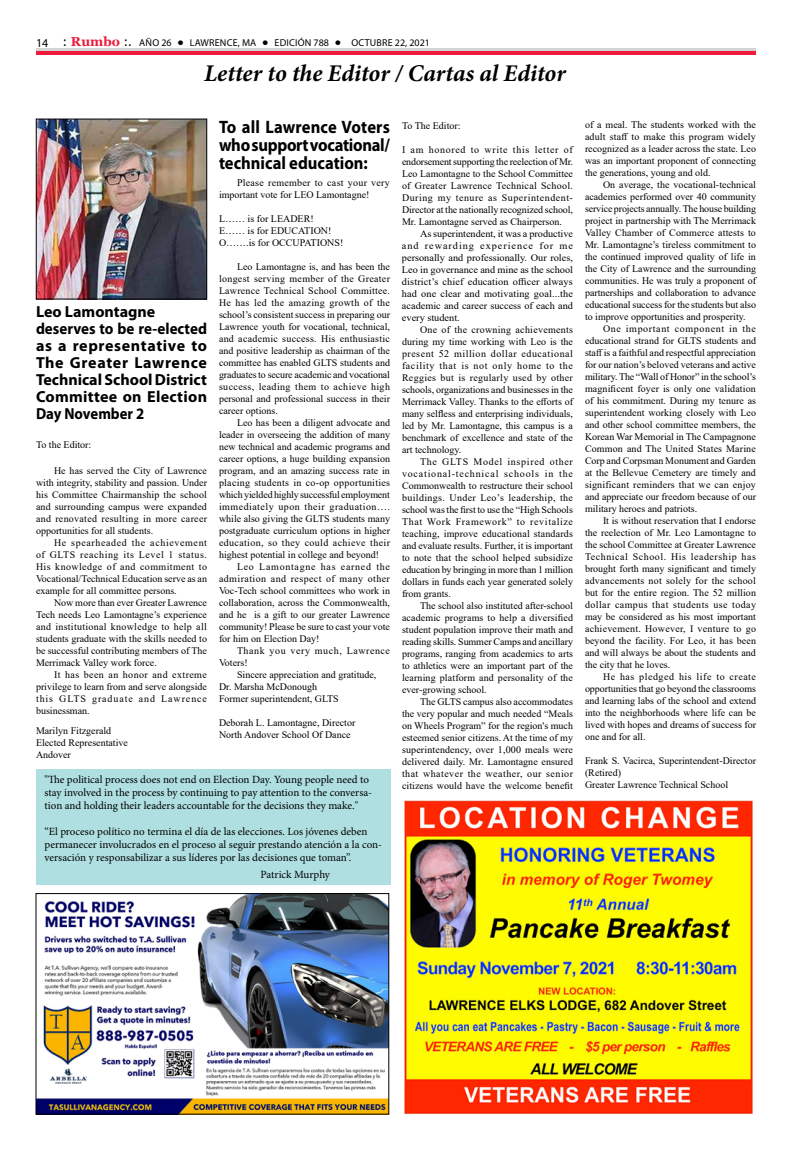
<style>
.page{position:relative;width:792px;height:1152px;background:#fff}
.page>*{position:absolute;margin:0;border:0;box-sizing:border-box;transform-origin:0 0}
.t1{font:italic 700 24px "Minion Pro";letter-spacing:-.005em;color:#000}
.t2{font:700 18px/18px "Myriad Pro";color:#000;text-align:justify;scale:.92 1}
.t3{font:700 16px/17px "Myriad Pro";letter-spacing:.005em;color:#000}
.t4{font:11px/13px "Minion Pro";color:#000}
.t5{font:10px/12px "Times New Roman";color:#000;text-align:justify}
.t6{font:10px "Myriad Pro";letter-spacing:.02em;color:#000}
.t7{font:10px/12px "Times New Roman";letter-spacing:.055em;color:#000}
.s1{font-size:12px}
.s2{font-family:"Tahoma";font-size:12px}
.s3{font-family:"Georgia";font-weight:700;font-size:13px;color:#ed1a3b}
.s4{font-family:"Tahoma";font-weight:700;color:#fff}
</style>
<div class="page">
<div style="left:36px;top:50px;width:720px;height:5px;background:#ed1a3b"></div>
<hr style="left:36px;top:48px;width:720px;height:2px;background:#d1d3d4">
<img style="left:404px;top:800px;width:349px;height:315px">
<img style="left:38px;top:121px;width:167px;height:176px">
<div style="left:36px;top:119px;width:171px;height:180px;border:1px solid #000"></div>
<img style="left:38px;top:895px;width:349px;height:218px">
<div style="left:36px;top:893px;width:353px;height:222px;border:1px solid #000"></div>
<div style="left:36px;top:769px;width:355px;height:116px;background:#afdfe1"></div>
<p class="t6" style="left:36px;top:36px;width:395px"><span class="s1">14</span> <span class="s2">:</span> <span class="s3">Rumbo</span> <span class="s2">:.</span> AÑO 26 <span class="s4">•</span> LAWRENCE, MA <span class="s4">•</span> EDICIÓN 788 <span class="s4">•</span> OCTUBRE 22, 2021</p>
<h1 class="t1" style="left:204px;top:57px;width:363px">Letter to the Editor / Cartas al Editor</h1>
<h2 class="t2" style="left:219px;top:117px;width:187px">To all Lawrence Voters who support vocational/ technical education:</h2>
<p class="t5" style="left:219px;top:176px;width:172px;text-indent:18px">Please remember to cast your very important vote for LEO Lamontagne!</p>
<p class="t5" style="left:219px;top:212px;width:126px;text-align:left">L…… is for LEADER!<br>E…… is for EDUCATION!<br>O…….is for OCCUPATIONS!</p>
<p class="t5" style="left:219px;top:260px;width:173px;text-indent:18px">Leo Lamontagne is, and has been the longest serving member of the Greater Lawrence Technical School Committee.<br>He has led the amazing growth of the school’s consistent success in preparing our Lawrence youth for vocational, technical, and academic success. His enthusiastic and positive leadership as chairman of the committee has enabled GLTS students and graduates to secure academic and vocational success, leading them to achieve high personal and professional success in their career options.</p>
<p class="t5" style="left:219px;top:416px;width:173px;text-indent:18px">Leo has been a diligent advocate and leader in overseeing the addition of many new technical and academic programs and career options, a huge building expansion program, and an amazing success rate in placing students in co-op opportunities which yielded highly successful employment immediately upon their graduation…. while also giving the GLTS students many postgraduate curriculum options in higher education, so they could achieve their highest potential in college and beyond!</p>
<p class="t5" style="left:219px;top:560px;width:172px;text-indent:18px">Leo Lamontagne has earned the admiration and respect of many other Voc-Tech school committees who work in collaboration, across the Commonwealth, and he is a gift to our greater Lawrence community! Please be sure to cast your vote for him on Election Day!</p>
<p class="t7" style="left:219px;top:644px;width:173px;text-indent:18px">Thank you very much, Lawrence<br>Voters!</p>
<p class="t5" style="left:219px;top:668px;width:159px;text-align:left;text-indent:18px">Sincere appreciation and gratitude,<br>Dr. Marsha McDonough<br>Former superintendent, GLTS</p>
<p class="t5" style="left:219px;top:716px;width:138px">Deborah L. Lamontagne, Director<br>North Andover School Of Dance</p>
<p class="t5" style="left:402px;top:120px;width:60px">To The Editor:</p>
<p class="t5" style="left:402px;top:144px;width:173px">I am honored to write this letter of endorsement supporting the reelection of Mr.<br>Leo Lamontagne to the School Committee of Greater Lawrence Technical School.<br>During my tenure as Superintendent-Director at the nationally recognized school, Mr. Lamontagne served as Chairperson.</p>
<p class="t5" style="left:402px;top:228px;width:173px;text-indent:18px">As superintendent, it was a productive and rewarding experience for me personally and professionally. Our roles, Leo in governance and mine as the school district’s chief education officer always had one clear and motivating goal...the academic and career success of each and every student.</p>
<p class="t5" style="left:402px;top:324px;width:173px;text-indent:18px">One of the crowning achievements during my time working with Leo is the present 52 million dollar educational facility that is not only home to the Reggies but is regularly used by other schools, organizations and businesses in the Merrimack Valley. Thanks to the efforts of many selfless and enterprising individuals, led by Mr. Lamontagne, this campus is a benchmark of excellence and state of the art technology.</p>
<p class="t5" style="left:402px;top:456px;width:173px;text-indent:18px">The GLTS Model inspired other vocational-technical schools in the Commonwealth to restructure their school buildings. Under Leo’s leadership, the school was the first to use the “High Schools That Work Framework” to revitalize teaching, improve educational standards and evaluate results. Further, it is important to note that the school helped subsidize education by bringing in more than 1 million dollars in funds each year generated solely from grants.</p>
<p class="t5" style="left:402px;top:600px;width:173px;text-indent:18px">The school also instituted after-school academic programs to help a diversified student population improve their math and reading skills. Summer Camps and ancillary programs, ranging from academics to arts to athletics were an important part of the learning platform and personality of the ever-growing school.</p>
<p class="t5" style="left:402px;top:696px;width:173px;text-indent:18px">The GLTS campus also accommodates the very popular and much needed “Meals on Wheels Program” for the region's much esteemed senior citizens. At the time of my superintendency, over 1,000 meals were delivered daily. Mr. Lamontagne ensured that whatever the weather, our senior citizens would have the welcome benefit</p>
<h3 class="t3" style="left:36px;top:302px;width:173px">Leo Lamontagne deserves to be re-elected as a representative to<br>The Greater Lawrence<br>Technical School District<br>Committee on Election<br>Day November 2</h3>
<p class="t5" style="left:36px;top:438px;width:57px">To the Editor:</p>
<p class="t5" style="left:36px;top:464px;width:173px;text-indent:18px">He has served the City of Lawrence with integrity, stability and passion. Under his Committee Chairmanship the school and surrounding campus were expanded and renovated resulting in more career opportunities for all students.</p>
<p class="t5" style="left:36px;top:536px;width:173px;text-indent:18px">He spearheaded the achievement of GLTS reaching its Level 1 status.<br>His knowledge of and commitment to Vocational/Technical Education serve as an example for all committee persons.</p>
<p class="t5" style="left:36px;top:596px;width:173px;text-indent:18px">Now more than ever Greater Lawrence Tech needs Leo Lamontagne’s experience and institutional knowledge to help all students graduate with the skills needed to be successful contributing members of The Merrimack Valley work force.</p>
<p class="t5" style="left:36px;top:668px;width:173px;text-indent:18px">It has been an honor and extreme privilege to learn from and serve alongside this GLTS graduate and Lawrence businessman.</p>
<p class="t5" style="left:36px;top:724px;width:93px;text-align:left">Marilyn Fitzgerald<br>Elected Representative<br>Andover</p>
<p class="t4" style="left:45px;top:773px;width:329px">"The political process does not end on Election Day. Young people need to stay involved in the process by continuing to pay attention to the conversa&shy;tion and holding their leaders accountable for the decisions they make."</p>
<p class="t4" style="left:45px;top:825px;width:339px">“El proceso político no termina el día de las elecciones. Los jóvenes deben permanecer involucrados en el proceso al seguir prestando atención a la con&shy;versación y responsabilizar a sus líderes por las decisiones que toman”.</p>
<p class="t4" style="left:261px;top:868px;width:71px">Patrick Murphy</p>
<p class="t5" style="left:585px;top:118px;width:173px">of a meal. The students worked with the adult staff to make this program widely recognized as a leader across the state. Leo was an important proponent of connecting the generations, young and old.</p>
<p class="t5" style="left:585px;top:178px;width:173px;text-indent:18px">On average, the vocational-technical academies performed over 40 community service projects annually. The house building project in partnership with The Merrimack Valley Chamber of Commerce attests to Mr. Lamontagne’s tireless commitment to the continued improved quality of life in the City of Lawrence and the surrounding communities. He was truly a proponent of partnerships and collaboration to advance educational success for the students but also to improve opportunities and prosperity.</p>
<p class="t5" style="left:585px;top:322px;width:173px;text-indent:18px">One important component in the educational strand for GLTS students and staff is a faithful and respectful appreciation for our nation’s beloved veterans and active military. The “Wall of Honor” in the school’s magnificent foyer is only one validation of his commitment. During my tenure as superintendent working closely with Leo and other school committee members, the Korean War Memorial in The Campagnone Common and The United States Marine Corp and Corpsman Monument and Garden at the Bellevue Cemetery are timely and significant reminders that we can enjoy and appreciate our freedom because of our military heroes and patriots.</p>
<p class="t5" style="left:585px;top:514px;width:173px;text-indent:18px">It is without reservation that I endorse the reelection of Mr. Leo Lamontagne to the school Committee at Greater Lawrence Technical School. His leadership has brought forth many significant and timely advancements not solely for the school but for the entire region. The 52 million dollar campus that students use today may be considered as his most important achievement. However, I venture to go beyond the facility. For Leo, it has been and will always be about the students and the city that he loves.</p>
<p class="t5" style="left:585px;top:670px;width:173px;text-indent:18px">He has pledged his life to create opportunities that go beyond the classrooms and learning labs of the school and extend into the neighborhoods where life can be lived with hopes and dreams of success for one and for all.</p>
<p class="t5" style="left:585px;top:754px;width:173px;text-align:left">Frank S. Vacirca, Superintendent-Director (Retired)<br>Greater Lawrence Technical School</p>
</div>
